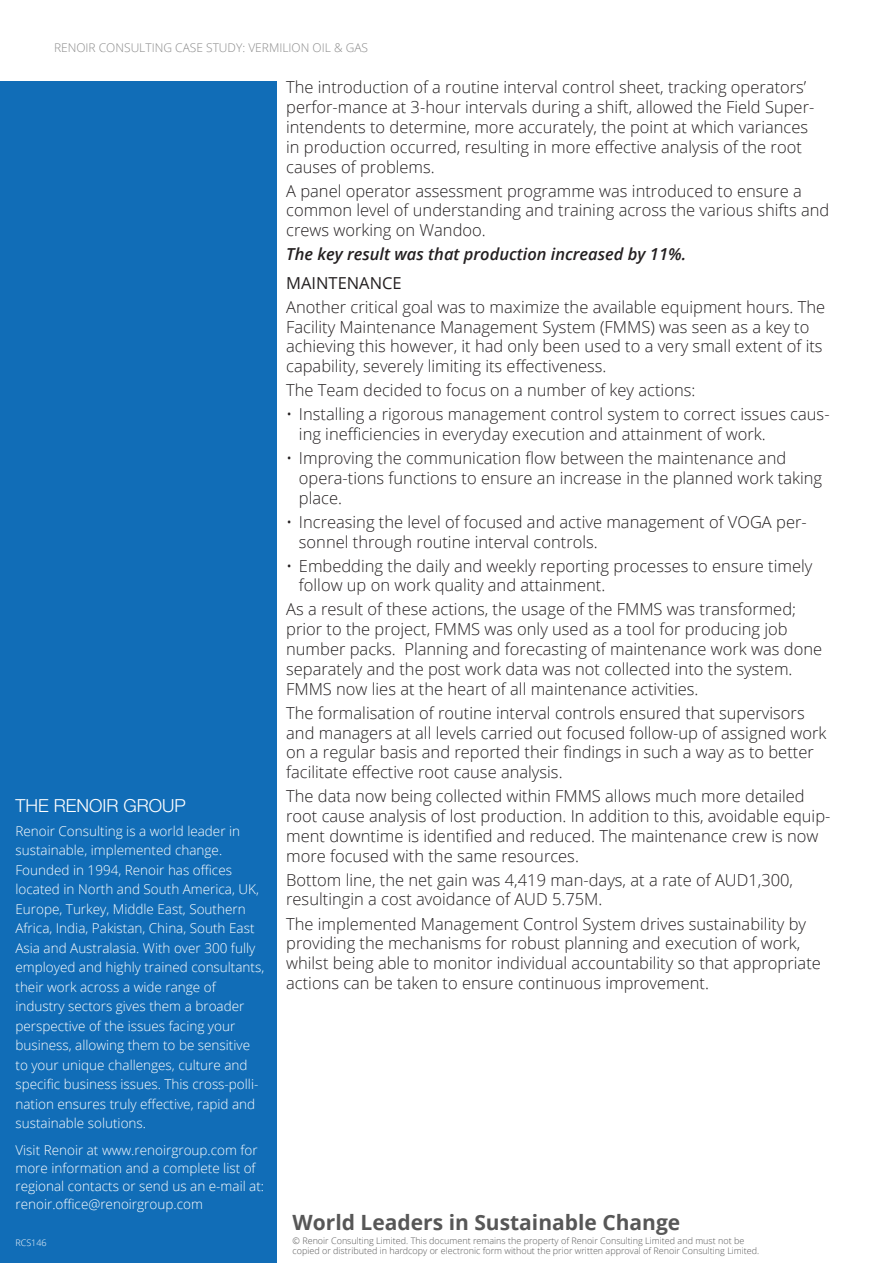
<style>
.page{position:relative;width:893px;height:1263px;background:#fff}
.page>*{position:absolute;margin:0;border:0;box-sizing:border-box;transform-origin:0 0}
.t1{font:700 21px "Open Sans";color:#575757}
.t2{font:300 18px "Helvetica Neue";color:#fff}
.General_Para{font:300 16.5px/19.8px "Open Sans";color:#231f20}
.General_Para-2{font:italic 600 16.5px "Open Sans";color:#231f20}
.General_Para-3{font:16.5px "Open Sans";color:#231f20}
.Renoir_Blub{font:300 13.5px/19.5px "Open Sans";color:#fff}
.t3{font:300 12px "Open Sans";color:#8a8a8a}
.t4{font:300 9px/10.5px "Open Sans";color:#575757}
.t5{font:300 9px "Open Sans";color:#fff}
</style>
<div class="page">
<div style="left:1px;top:81px;width:276px;height:1181px;background:#116db7"></div>
<p class="t3" style="left:54px;top:39px;width:316px">RENOIR CONSULTING CASE STUDY: VERMILION OIL &amp; GAS</p>
<p class="t2" style="left:15px;top:795px;width:172px">THE RENOIR GROUP</p>
<p class="Renoir_Blub" style="left:15px;top:821px;width:250px">Renoir Consulting is a world leader in sustainable, implemented change.<br>Founded in 1994, Renoir has offices located in North and South America, UK, Europe, Turkey, Middle East, Southern Africa, India, Pakistan, China, South East Asia and Australasia. With over 300 fully employed and highly trained consultants, their work across a wide range of industry sectors gives them a broader perspective of the issues facing your business, allowing them to be sensitive to your unique challenges, culture and specific business issues. This cross-polli&shy;nation ensures truly effective, rapid and sustainable solutions.</p>
<p class="Renoir_Blub" style="left:15px;top:1141px;width:250px;line-height:18px">Visit Renoir at www.renoirgroup.com for more information and a complete list of regional contacts or send us an e-mail at: renoir.office@renoirgroup.com</p>
<p class="t5" style="left:15px;top:1237px;width:33px">RCS146</p>
<p class="General_Para" style="left:286px;top:77px;width:530px">The introduction of a routine interval control sheet, tracking operators’ perfor-mance at 3-hour intervals during a shift, allowed the Field Super&shy;intendents to determine, more accurately, the point at which variances in production occurred, resulting in more effective analysis of the root causes of problems.</p>
<p class="General_Para" style="left:286px;top:180px;width:545px">A panel operator assessment programme was introduced to ensure a common level of understanding and training across the various shifts and crews working on Wandoo.</p>
<p class="General_Para-2" style="left:286px;top:243px;width:401px">The key result was that production increased by 11%.</p>
<p class="General_Para-3" style="left:286px;top:271px;width:117px">MAINTENANCE</p>
<p class="General_Para" style="left:286px;top:296px;width:540px">Another critical goal was to maximize the available equipment hours. The Facility Maintenance Management System (FMMS) was seen as a key to achieving this however, it had only been used to a very small extent of its capability, severely limiting its effectiveness.</p>
<p class="General_Para" style="left:286px;top:380px;width:411px">The Team decided to focus on a number of key actions:</p>
<p class="General_Para" style="left:299px;top:404px;width:532px;text-indent:-13px">• Installing a rigorous management control system to correct issues caus&shy;ing inefficiencies in everyday execution and attainment of work.</p>
<p class="General_Para" style="left:299px;top:448px;width:525px;text-indent:-13px">• Improving the communication flow between the maintenance and opera-tions functions to ensure an increase in the planned work taking place.</p>
<p class="General_Para" style="left:299px;top:511px;width:509px;text-indent:-13px">• Increasing the level of focused and active management of VOGA per&shy;sonnel through routine interval controls.</p>
<p class="General_Para" style="left:299px;top:555px;width:515px;text-indent:-13px">• Embedding the daily and weekly reporting processes to ensure timely follow up on work quality and attainment.</p>
<p class="General_Para" style="left:286px;top:599px;width:537px">As a result of these actions, the usage of the FMMS was transformed; prior to the project, FMMS was only used as a tool for producing job number packs. Planning and forecasting of maintenance work was done separately and the post work data was not collected into the system.<br>FMMS now lies at the heart of all maintenance activities.</p>
<p class="General_Para" style="left:286px;top:702px;width:542px">The formalisation of routine interval controls ensured that supervisors and managers at all levels carried out focused follow-up of assigned work on a regular basis and reported their findings in such a way as to better facilitate effective root cause analysis.</p>
<p class="General_Para" style="left:286px;top:786px;width:546px">The data now being collected within FMMS allows much more detailed root cause analysis of lost production. In addition to this, avoidable equip&shy;ment downtime is identified and reduced. The maintenance crew is now more focused with the same resources.</p>
<p class="General_Para" style="left:286px;top:869px;width:508px">Bottom line, the net gain was 4,419 man-days, at a rate of AUD1,300, resultingin a cost avoidance of AUD 5.75M.</p>
<p class="General_Para" style="left:286px;top:913px;width:536px">The implemented Management Control System drives sustainability by providing the mechanisms for robust planning and execution of work, whilst being able to monitor individual accountability so that appropriate actions can be taken to ensure continuous improvement.</p>
<p class="t1" style="left:293px;top:1208px;width:389px">World Leaders in Sustainable Change</p>
<p class="t4" style="left:293px;top:1235px;width:468px">© Renoir Consulting Limited. This document remains the property of Renoir Consulting Limited and must not be copied or distributed in hardcopy or electronic form without the prior written approval of Renoir Consulting Limited.</p>
</div>
